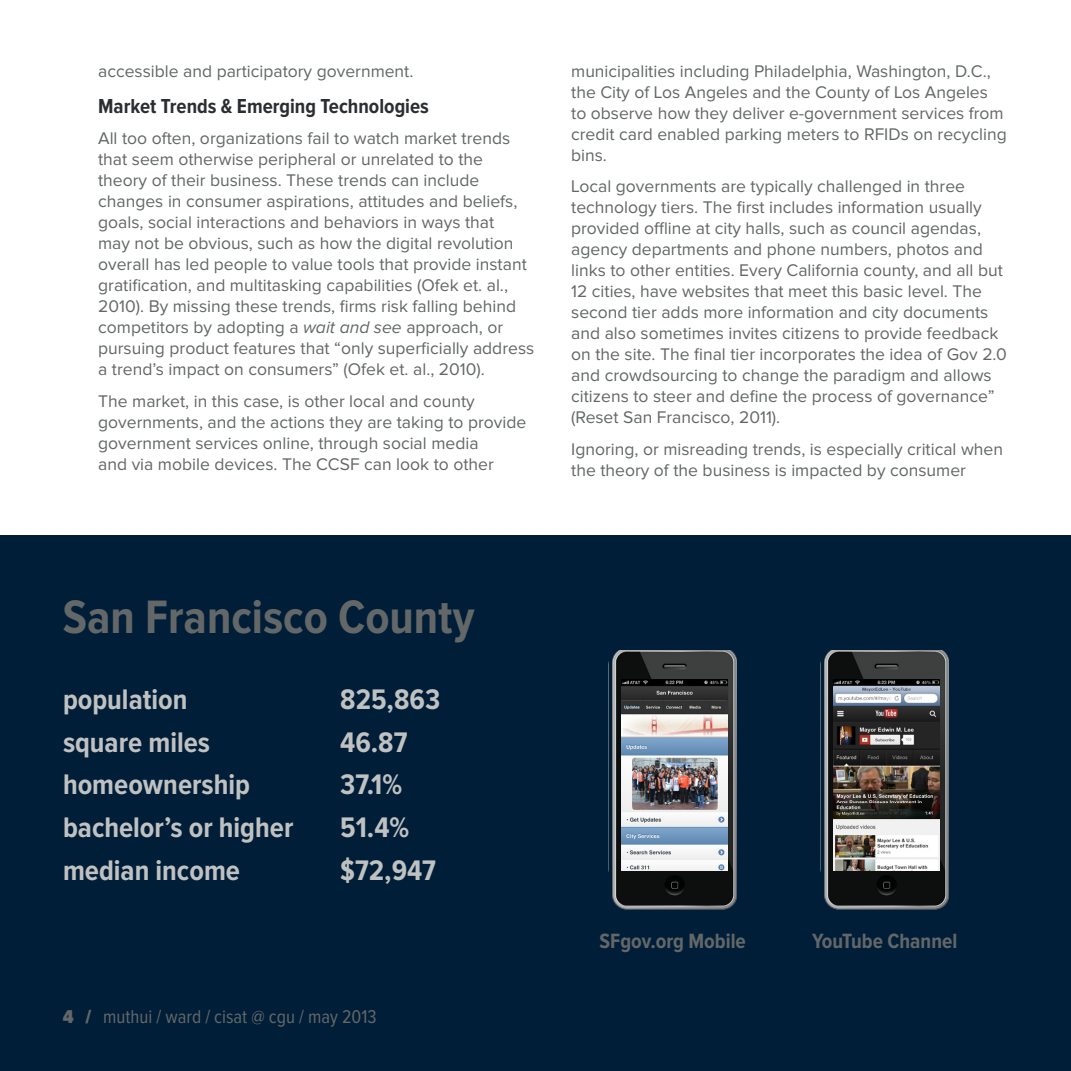
<style>
.page{position:relative;width:1071px;height:1071px;background:#fff}
.page>*{position:absolute;margin:0;border:0;box-sizing:border-box;transform-origin:0 0}
.t1{font:700 48.65px "Proxima Nova Cond";color:#636768}
.t2{font:700 29.4px/42.9px "Proxima Nova Cond";color:#c0c1c1}
.t3{font:700 21.35px "Proxima Nova Cond";color:#636768}
.t4{font:700 21px "Proxima Nova Cond";color:#2b2e30}
.t5{font:19.25px "Proxima Nova Cond";color:#636768}
.t6{font:17.5px/21px "Proxima Nova";color:#636768}
.s1{font-style:italic}
.s2{font-weight:900}
</style>
<div class="page">
<div style="left:0;top:536px;width:1071px;height:535px;background:#001e38"></div>
<img style="left:612px;top:651px;width:125px;height:259px">
<img style="left:621px;top:680px;width:106px;height:122px">
<img style="left:621px;top:802px;width:106px;height:69px">
<img style="left:824px;top:651px;width:125px;height:259px">
<img style="left:833px;top:680px;width:106px;height:122px">
<img style="left:833px;top:802px;width:106px;height:69px">
<p class="t6" style="left:98px;top:61px;width:317px">accessible and participatory government.</p>
<p class="t4" style="left:98px;top:94px;width:332px">Market Trends &amp; Emerging Technologies</p>
<p class="t6" style="left:98px;top:128px;width:438px">All too often, organizations fail to watch market trends that seem otherwise peripheral or unrelated to the theory of their business. These trends can include changes in consumer aspirations, attitudes and beliefs, goals, social interactions and behaviors in ways that<br>may not be obvious, such as how the digital revolution overall has led people to value tools that provide instant gratification, and multitasking capabilities (Ofek et. al., 2010). By missing these trends, firms risk falling behind competitors by adopting a <span class="s1">wait and see</span> approach, or pursuing product features that “only superficially address a trend’s impact on consumers” (Ofek et. al., 2010).</p>
<p class="t6" style="left:98px;top:391px;width:430px">The market, in this case, is other local and county governments, and the actions they are taking to provide government services online, through social media<br>and via mobile devices. The CCSF can look to other</p>
<p class="t6" style="left:571px;top:61px;width:437px">municipalities including Philadelphia, Washington, D.C., the City of Los Angeles and the County of Los Angeles to observe how they deliver e-government services from credit card enabled parking meters to RFIDs on recycling bins.</p>
<p class="t6" style="left:571px;top:176px;width:437px">Local governments are typically challenged in three technology tiers. The first includes information usually provided offline at city halls, such as council agendas, agency departments and phone numbers, photos and links to other entities. Every California county, and all but 12 cities, have websites that meet this basic level. The second tier adds more information and city documents and also sometimes invites citizens to provide feedback on the site. The final tier incorporates the idea of Gov 2.0 and crowdsourcing to change the paradigm and allows citizens to steer and define the process of governance” (Reset San Francisco, 2011).</p>
<p class="t6" style="left:571px;top:439px;width:433px">Ignoring, or misreading trends, is especially critical when the theory of the business is impacted by consumer</p>
<h1 class="t1" style="left:63px;top:590px;width:413px">San Francisco County</h1>
<h2 class="t2" style="left:63px;top:679px;width:232px">population<br>square miles homeownership bachelor’s or higher median income</h2>
<h2 class="t2" style="left:340px;top:679px;width:101px">825,863<br>46.87<br>37.1%<br>51.4% $72,947</h2>
<p class="t5" style="left:63px;top:1006px;width:315px"><span class="s2">4 /</span> muthui / ward / cisat @ cgu / may 2013</p>
<p class="t3" style="left:599px;top:929px;width:148px">SFgov.org Mobile</p>
<p class="t3" style="left:812px;top:929px;width:147px">YouTube Channel</p>
</div>
